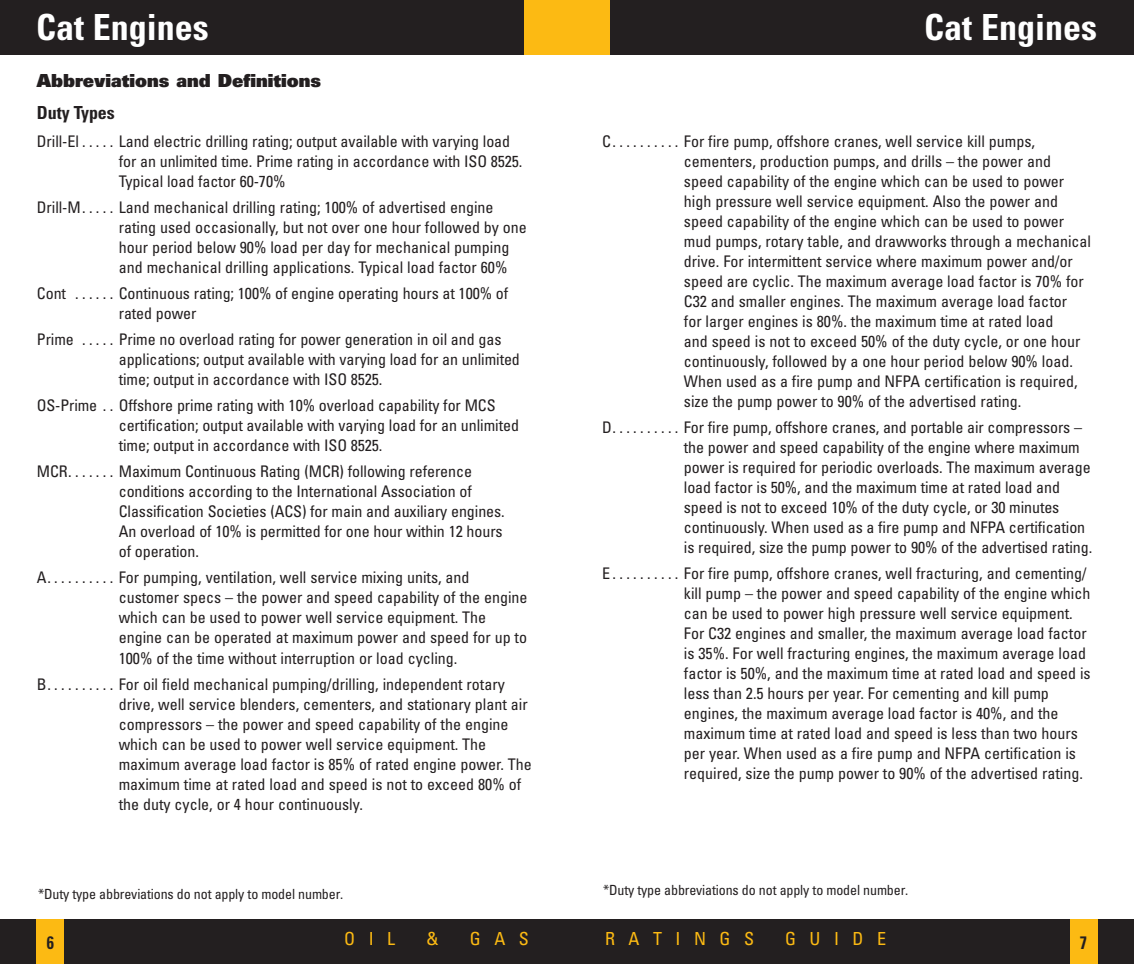
<style>
.page{position:relative;width:1134px;height:964px;background:#fff}
.page>*{position:absolute;margin:0;border:0;box-sizing:border-box;transform-origin:0 0}
.t1{font:700 condensed 36px "Univers LT Std";color:#fff}
.t2{font:18px "Univers LT Std X Black";color:#231f20}
.t3{font:condensed 18px "Univers LT Std";letter-spacing:.75em;color:#fcba13}
.t4{font:700 condensed 18px "Univers LT Std";letter-spacing:-.005em;color:#231f20}
.t5{font:700 condensed 18px "Univers LT Std";letter-spacing:-.005em;color:#231f20;scale:.9 1}
.t6{font:condensed 16px/20px "Univers LT Std";color:#231f20}
.t7{font:condensed 14px "Univers LT Std";letter-spacing:-.01em;color:#231f20}
</style>
<div class="page">
<div style="left:567px;top:0;width:567px;height:54px;background:#231f20"></div>
<div style="left:549px;top:919px;width:585px;height:45px;background:#231f20"></div>
<div style="left:549px;top:0;width:60px;height:54px;background:#fcba13"></div>
<div style="left:1070px;top:919px;width:27px;height:45px;background:#fcba13"></div>
<div style="left:0;top:0;width:567px;height:54px;background:#231f20"></div>
<div style="left:525px;top:0;width:60px;height:54px;background:#fcba13"></div>
<div style="left:0;top:919px;width:583px;height:45px;background:#231f20"></div>
<div style="left:37px;top:919px;width:27px;height:45px;background:#fcba13"></div>
<h1 class="t1" style="left:36px;top:5px;width:174px">Cat Engines</h1>
<p class="t2" style="left:37px;top:69px;width:286px">Abbreviations and Definitions</p>
<p class="t4" style="left:37px;top:102px;width:79px">Duty Types</p>
<p class="t6" style="left:119px;top:131px;width:403px;text-indent:-82px">Drill-El . . . . Land electric drilling rating; output available with varying load for an unlimited time. Prime rating in accordance with ISO 8525.<br>Typical load factor 60-70%</p>
<p class="t6" style="left:119px;top:197px;width:410px;text-indent:-82px">Drill-M . . . . Land mechanical drilling rating; 100% of advertised engine rating used occasionally, but not over one hour followed by one hour period below 90% load per day for mechanical pumping and mechanical drilling applications. Typical load factor 60%</p>
<p class="t6" style="left:119px;top:283px;width:391px;text-indent:-82px">Cont . . . . . Continuous rating; 100% of engine operating hours at 100% of rated power</p>
<p class="t6" style="left:119px;top:329px;width:403px;text-indent:-82px">Prime . . . . Prime no overload rating for power generation in oil and gas applications; output available with varying load for an unlimited time; output in accordance with ISO 8525.</p>
<p class="t6" style="left:119px;top:395px;width:402px;text-indent:-82px">OS-Prime . Offshore prime rating with 10% overload capability for MCS certification; output available with varying load for an unlimited time; output in accordance with ISO 8525.</p>
<p class="t6" style="left:119px;top:461px;width:385px;text-indent:-82px">MCR . . . . . . Maximum Continuous Rating (MCR) following reference conditions according to the International Association of Classification Societies (ACS) for main and auxiliary engines.<br>An overload of 10% is permitted for one hour within 12 hours of operation.</p>
<p class="t6" style="left:119px;top:567px;width:410px;text-indent:-82px">A . . . . . . . . . For pumping, ventilation, well service mixing units, and customer specs – the power and speed capability of the engine which can be used to power well service equipment. The engine can be operated at maximum power and speed for up to 100% of the time without interruption or load cycling.</p>
<p class="t6" style="left:119px;top:673px;width:414px;text-indent:-82px">B . . . . . . . . . For oil field mechanical pumping/drilling, independent rotary drive, well service blenders, cementers, and stationary plant air compressors – the power and speed capability of the engine which can be used to power well service equipment. The maximum average load factor is 85% of rated engine power. The maximum time at rated load and speed is not to exceed 80% of the duty cycle, or 4 hour continuously.</p>
<p class="t7" style="left:38px;top:885px;width:305px">*Duty type abbreviations do not apply to model number.</p>
<h1 class="t1" style="left:924px;top:5px;width:174px">Cat Engines</h1>
<p class="t6" style="left:684px;top:131px;width:409px;text-indent:-82px">C . . . . . . . . . For fire pump, offshore cranes, well service kill pumps, cementers, production pumps, and drills – the power and speed capability of the engine which can be used to power high pressure well service equipment. Also the power and speed capability of the engine which can be used to power mud pumps, rotary table, and drawworks through a mechanical drive. For intermittent service where maximum power and/or speed are cyclic. The maximum average load factor is 70% for C32 and smaller engines. The maximum average load factor<br>for larger engines is 80%. the maximum time at rated load<br>and speed is not to exceed 50% of the duty cycle, or one hour continuously, followed by a one hour period below 90% load.<br>When used as a fire pump and NFPA certification is required, size the pump power to 90% of the advertised rating.</p>
<p class="t6" style="left:684px;top:417px;width:408px;text-indent:-82px">D . . . . . . . . . For fire pump, offshore cranes, and portable air compressors – the power and speed capability of the engine where maximum power is required for periodic overloads. The maximum average load factor is 50%, and the maximum time at rated load and speed is not to exceed 10% of the duty cycle, or 30 minutes continuously. When used as a fire pump and NFPA certification is required, size the pump power to 90% of the advertised rating.</p>
<p class="t6" style="left:684px;top:563px;width:408px;text-indent:-82px">E . . . . . . . . . For fire pump, offshore cranes, well fracturing, and cementing/ kill pump – the power and speed capability of the engine which can be used to power high pressure well service equipment.<br>For C32 engines and smaller, the maximum average load factor is 35%. For well fracturing engines, the maximum average load factor is 50%, and the maximum time at rated load and speed is less than 2.5 hours per year. For cementing and kill pump engines, the maximum average load factor is 40%, and the maximum time at rated load and speed is less than two hours per year. When used as a fire pump and NFPA certification is required, size the pump power to 90% of the advertised rating.</p>
<p class="t7" style="left:603px;top:881px;width:305px">*Duty type abbreviations do not apply to model number.</p>
<p class="t5" style="left:47px;top:931px;width:9px">6</p>
<p class="t3" style="left:344px;top:927px;width:52px">OIL</p>
<p class="t3" style="left:427px;top:927px;width:14px">&amp;</p>
<p class="t3" style="left:470px;top:927px;width:61px">GAS</p>
<p class="t3" style="left:605px;top:927px;width:151px">RATINGS</p>
<p class="t3" style="left:785px;top:927px;width:102px">GUIDE</p>
<p class="t5" style="left:1080px;top:931px;width:9px">7</p>
</div>
